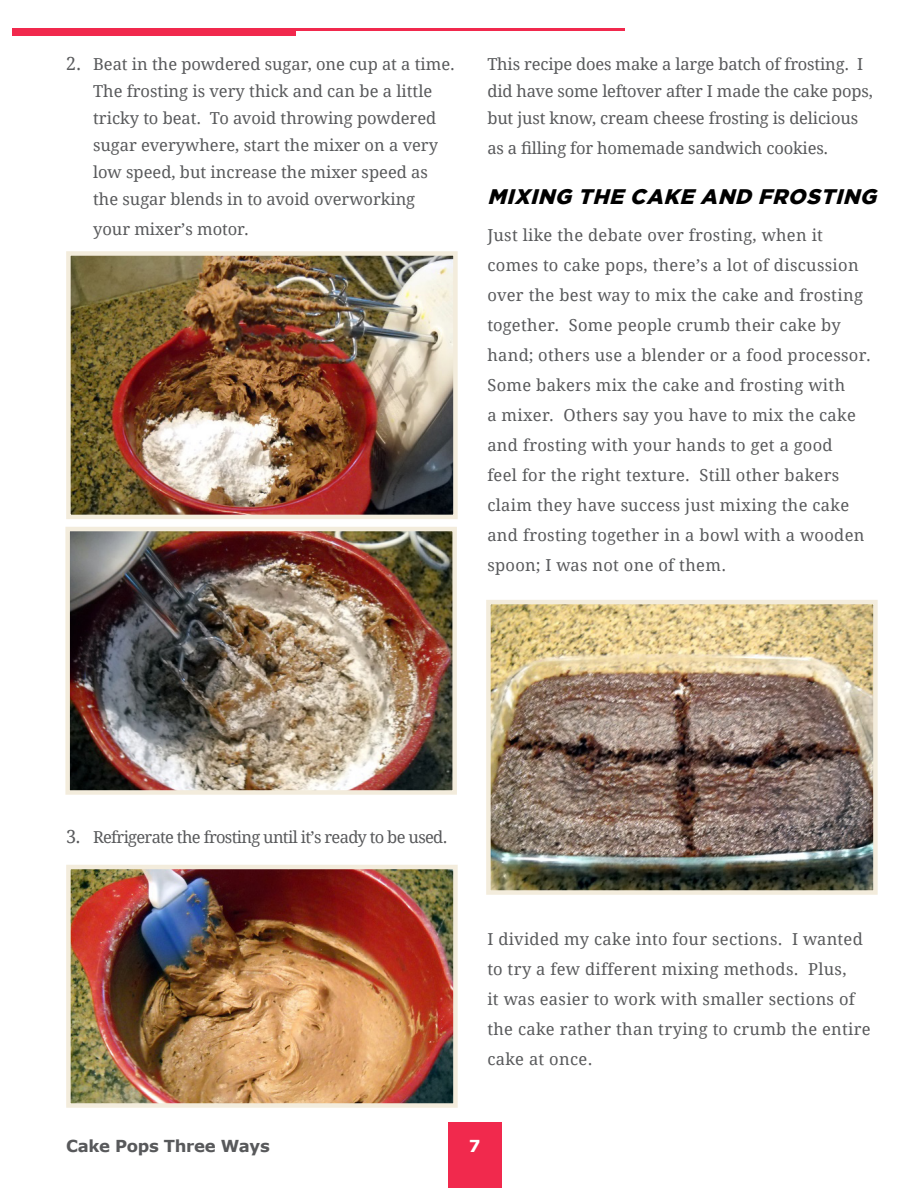
<style>
.page{position:relative;width:918px;height:1188px;background:#fff}
.page>*{position:absolute;margin:0;border:0;box-sizing:border-box;transform-origin:0 0}
.t1{font:italic 900 21px "Gotham";color:#000}
.t2{font:16.5px/30px "Droid Serif";letter-spacing:.01em;color:#58595b}
.t3{font:16.5px/27px "Droid Serif";letter-spacing:-.01em;color:#58595b}
.t4{font:16.5px "Droid Serif";letter-spacing:-.04em;color:#58595b}
.t5{font:700 16.5px "Verdana";letter-spacing:-.02em;color:#58595b}
.t6{font:700 16.5px "Verdana";color:#fff}
.s1{font-size:18px}
</style>
<div class="page">
<div style="left:448px;top:1123px;width:53px;height:65px;background:#f1294d"></div>
<div style="left:12px;top:28px;width:284px;height:8px;background:#f1294d"></div>
<hr style="left:282px;top:28px;width:343px;height:3px;background:#f1294d">
<img style="left:71px;top:256px;width:382px;height:258px">
<div style="left:66px;top:251px;width:392px;height:268px;border:4px solid #f3ecdc"></div>
<img style="left:70px;top:532px;width:382px;height:258px">
<div style="left:65px;top:527px;width:392px;height:268px;border:4px solid #f3ecdc"></div>
<img style="left:71px;top:870px;width:382px;height:233px">
<div style="left:66px;top:865px;width:392px;height:243px;border:4px solid #f3ecdc"></div>
<img style="left:491px;top:605px;width:382px;height:285px">
<div style="left:486px;top:600px;width:392px;height:295px;border:4px solid #f3ecdc"></div>
<p class="t2" style="left:93px;top:51px;width:363px;line-height:27px;text-indent:-27px"><span class="s1">2.</span> Beat in the powdered sugar, one cup at a time.<br>The frosting is very thick and can be a little tricky to beat. To avoid throwing powdered sugar everywhere, start the mixer on a very low speed, but increase the mixer speed as the sugar blends in to avoid overworking</p>
<p class="t2" style="left:93px;top:214px;width:157px">your mixer’s motor.</p>
<p class="t3" style="left:487px;top:51px;width:387px">This recipe does make a large batch of frosting. I did have some leftover after I made the cake pops, but just know, cream cheese frosting is delicious</p>
<p class="t3" style="left:487px;top:135px;width:342px">as a filling for homemade sandwich cookies.</p>
<p class="t1" style="left:488px;top:185px;width:396px">MIXING THE CAKE AND FROSTING</p>
<p class="t2" style="left:487px;top:220px;width:385px">Just like the debate over frosting, when it comes to cake pops, there’s a lot of discussion over the best way to mix the cake and frosting together. Some people crumb their cake by hand; others use a blender or a food processor.<br>Some bakers mix the cake and frosting with<br>a mixer. Others say you have to mix the cake and frosting with your hands to get a good<br>feel for the right texture. Still other bakers claim they have success just mixing the cake and frosting together in a bowl with a wooden spoon; I was not one of them.</p>
<p class="t4" style="left:66px;top:827px;width:383px"><span class="s1">3.</span> Refrigerate the frosting until it’s ready to be used.</p>
<p class="t2" style="left:487px;top:924px;width:385px">I divided my cake into four sections. I wanted to try a few different mixing methods. Plus,<br>it was easier to work with smaller sections of the cake rather than trying to crumb the entire cake at once.</p>
<p class="t5" style="left:66px;top:1134px;width:205px">Cake Pops Three Ways</p>
<p class="t6" style="left:469px;top:1134px;width:13px">7</p>
</div>
